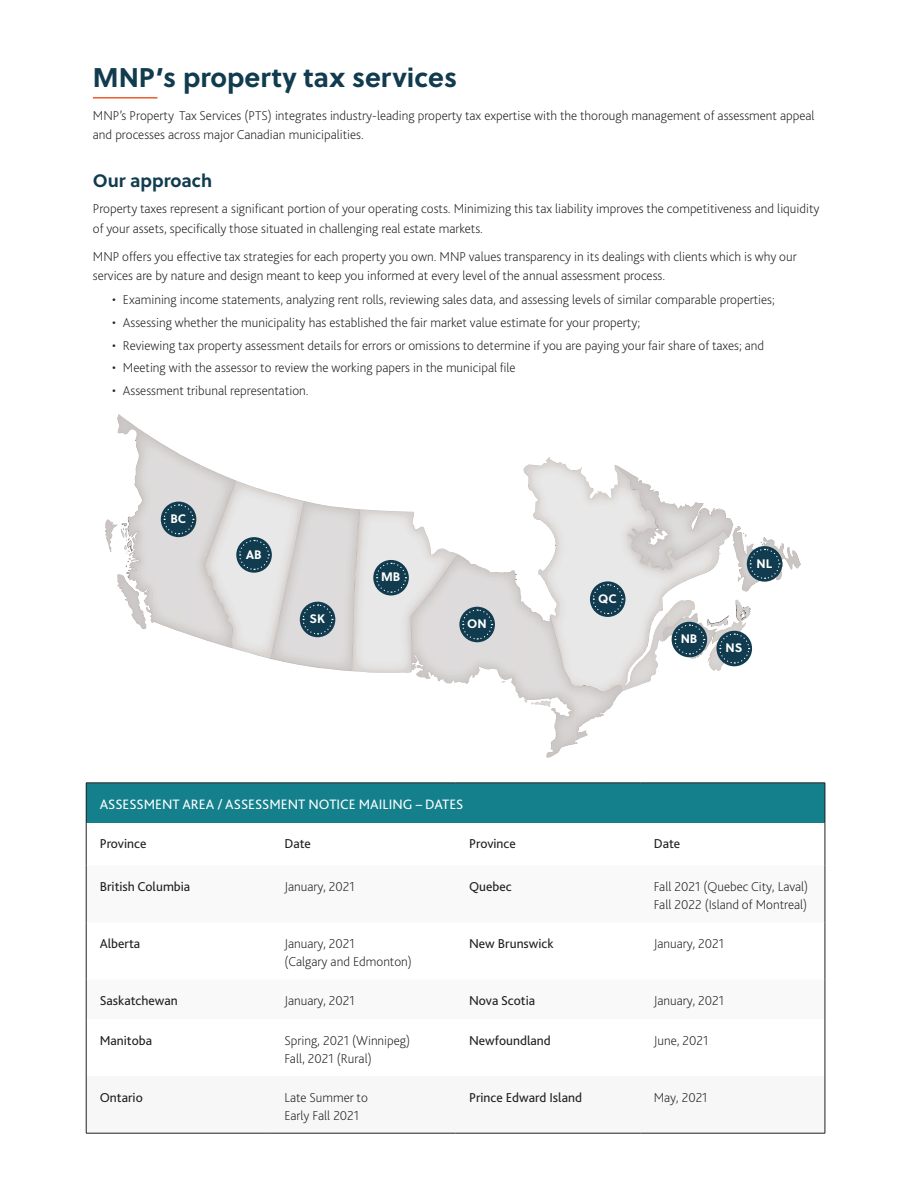
<style>
.page{position:relative;width:918px;height:1188px;background:#fff}
.page>*{position:absolute;margin:0;border:0;box-sizing:border-box;transform-origin:0 0}
.t1{font:700 27px "Soleil";color:#113b4f}
.t2{font:700 18px "Soleil";color:#113b4f}
.t3{font:14.25px "Bliss 2";color:#fff}
.t4{font:200 13.5px/18px "Bliss 2";color:#231f20}
.t5{font:13.5px "Bliss 2";color:#231f20}
.t6{font:700 12.3px "Soleil";color:#fff}
</style>
<div class="page">
<div style="left:86px;top:783px;width:739px;height:40px;background:#13808c"></div>
<svg style="left:87px;top:1076px;width:738px;height:57px"></svg>
<hr style="left:86px;top:783px;width:185px;height:1px;background:#231f20">
<hr style="left:86px;top:783px;width:1px;height:40px;background:#231f20">
<hr style="left:271px;top:783px;width:185px;height:1px;background:#231f20">
<hr style="left:456px;top:783px;width:184px;height:1px;background:#231f20">
<hr style="left:640px;top:783px;width:185px;height:1px;background:#231f20">
<hr style="left:825px;top:783px;width:1px;height:40px;background:#231f20">
<hr style="left:86px;top:823px;width:1px;height:42px;background:#231f20">
<hr style="left:825px;top:823px;width:1px;height:42px;background:#231f20">
<hr style="left:86px;top:865px;width:1px;height:58px;background:#231f20">
<hr style="left:825px;top:865px;width:1px;height:58px;background:#231f20">
<hr style="left:86px;top:923px;width:1px;height:57px;background:#231f20">
<hr style="left:825px;top:923px;width:1px;height:57px;background:#231f20">
<hr style="left:86px;top:980px;width:1px;height:39px;background:#231f20">
<hr style="left:825px;top:980px;width:1px;height:39px;background:#231f20">
<hr style="left:86px;top:1019px;width:1px;height:57px;background:#231f20">
<hr style="left:825px;top:1019px;width:1px;height:57px;background:#231f20">
<hr style="left:86px;top:1076px;width:1px;height:57px;background:#231f20">
<hr style="left:825px;top:1076px;width:1px;height:57px;background:#231f20">
<hr style="left:86px;top:1133px;width:185px;height:1px;background:#231f20">
<hr style="left:271px;top:1133px;width:185px;height:1px;background:#231f20">
<hr style="left:456px;top:1133px;width:184px;height:1px;background:#231f20">
<hr style="left:640px;top:1133px;width:185px;height:1px;background:#231f20">
<hr style="left:93px;top:97px;width:64px;height:2px;background:#f15927">
<img style="left:105px;top:415px;width:696px;height:331px">
<h2 class="t1" style="left:93px;top:56px;width:366px">MNP’s property tax services</h2>
<p class="t4" style="left:93px;top:105px;width:723px;line-height:19.5px">MNP’s Property Tax Services (PTS) integrates industry-leading property tax expertise with the thorough management of assessment appeal and processes across major Canadian municipalities.</p>
<h3 class="t2" style="left:93px;top:167px;width:121px">Our approach</h3>
<p class="t4" style="left:93px;top:199px;width:728px;line-height:19.5px">Property taxes represent a significant portion of your operating costs. Minimizing this tax liability improves the competitiveness and liquidity of your assets, specifically those situated in challenging real estate markets.</p>
<p class="t4" style="left:93px;top:246px;width:705px;line-height:19.5px">MNP offers you effective tax strategies for each property you own. MNP values transparency in its dealings with clients which is why our services are by nature and design meant to keep you informed at every level of the annual assessment process.</p>
<p class="t4" style="left:112px;top:290px;width:664px">• Examining income statements, analyzing rent rolls, reviewing sales data, and assessing levels of similar comparable properties;</p>
<p class="t4" style="left:112px;top:313px;width:529px">• Assessing whether the municipality has established the fair market value estimate for your property;</p>
<p class="t4" style="left:112px;top:336px;width:653px">• Reviewing tax property assessment details for errors or omissions to determine if you are paying your fair share of taxes; and</p>
<p class="t4" style="left:112px;top:359px;width:405px">• Meeting with the assessor to review the working papers in the municipal file</p>
<p class="t4" style="left:112px;top:381px;width:198px">• Assessment tribunal representation.</p>
<p class="t6" style="left:170px;top:509px;width:17px">BC</p>
<p class="t6" style="left:246px;top:545px;width:18px">AB</p>
<p class="t6" style="left:310px;top:609px;width:17px">SK</p>
<p class="t6" style="left:381px;top:568px;width:21px">MB</p>
<p class="t6" style="left:467px;top:614px;width:21px">ON</p>
<p class="t6" style="left:598px;top:589px;width:20px">QC</p>
<p class="t6" style="left:681px;top:629px;width:18px">NB</p>
<p class="t6" style="left:757px;top:554px;width:17px">NL</p>
<p class="t6" style="left:726px;top:638px;width:18px">NS</p>
<h3 class="t3" style="left:100px;top:796px;width:365px">ASSESSMENT AREA / ASSESSMENT NOTICE MAILING – DATES</h3>
<p class="t5" style="left:100px;top:835px;width:48px">Province</p>
<p class="t5" style="left:284px;top:835px;width:28px">Date</p>
<p class="t5" style="left:469px;top:835px;width:48px">Province</p>
<p class="t5" style="left:654px;top:835px;width:28px">Date</p>
<p class="t5" style="left:100px;top:878px;width:92px">British Columbia</p>
<p class="t4" style="left:284px;top:877px;width:72px">January, 2021</p>
<p class="t5" style="left:469px;top:878px;width:44px">Quebec</p>
<p class="t4" style="left:654px;top:877px;width:156px">Fall 2021 (Quebec City, Laval)<br>Fall 2022 (Island of Montreal)</p>
<p class="t5" style="left:100px;top:935px;width:42px">Alberta</p>
<p class="t4" style="left:284px;top:934px;width:129px">January, 2021<br>(Calgary and Edmonton)</p>
<p class="t5" style="left:469px;top:935px;width:86px">New Brunswick</p>
<p class="t4" style="left:654px;top:934px;width:72px">January, 2021</p>
<p class="t5" style="left:100px;top:993px;width:79px">Saskatchewan</p>
<p class="t4" style="left:284px;top:992px;width:72px">January, 2021</p>
<p class="t5" style="left:469px;top:993px;width:68px">Nova Scotia</p>
<p class="t4" style="left:654px;top:992px;width:72px">January, 2021</p>
<p class="t5" style="left:100px;top:1032px;width:54px">Manitoba</p>
<p class="t4" style="left:284px;top:1031px;width:127px">Spring, 2021 (Winnipeg)<br>Fall, 2021 (Rural)</p>
<p class="t5" style="left:469px;top:1032px;width:83px">Newfoundland</p>
<p class="t4" style="left:654px;top:1031px;width:56px">June, 2021</p>
<p class="t5" style="left:100px;top:1089px;width:45px">Ontario</p>
<p class="t4" style="left:284px;top:1088px;width:85px">Late Summer to<br>Early Fall 2021</p>
<p class="t5" style="left:469px;top:1089px;width:114px">Prince Edward Island</p>
<p class="t4" style="left:654px;top:1088px;width:55px">May, 2021</p>
</div>
